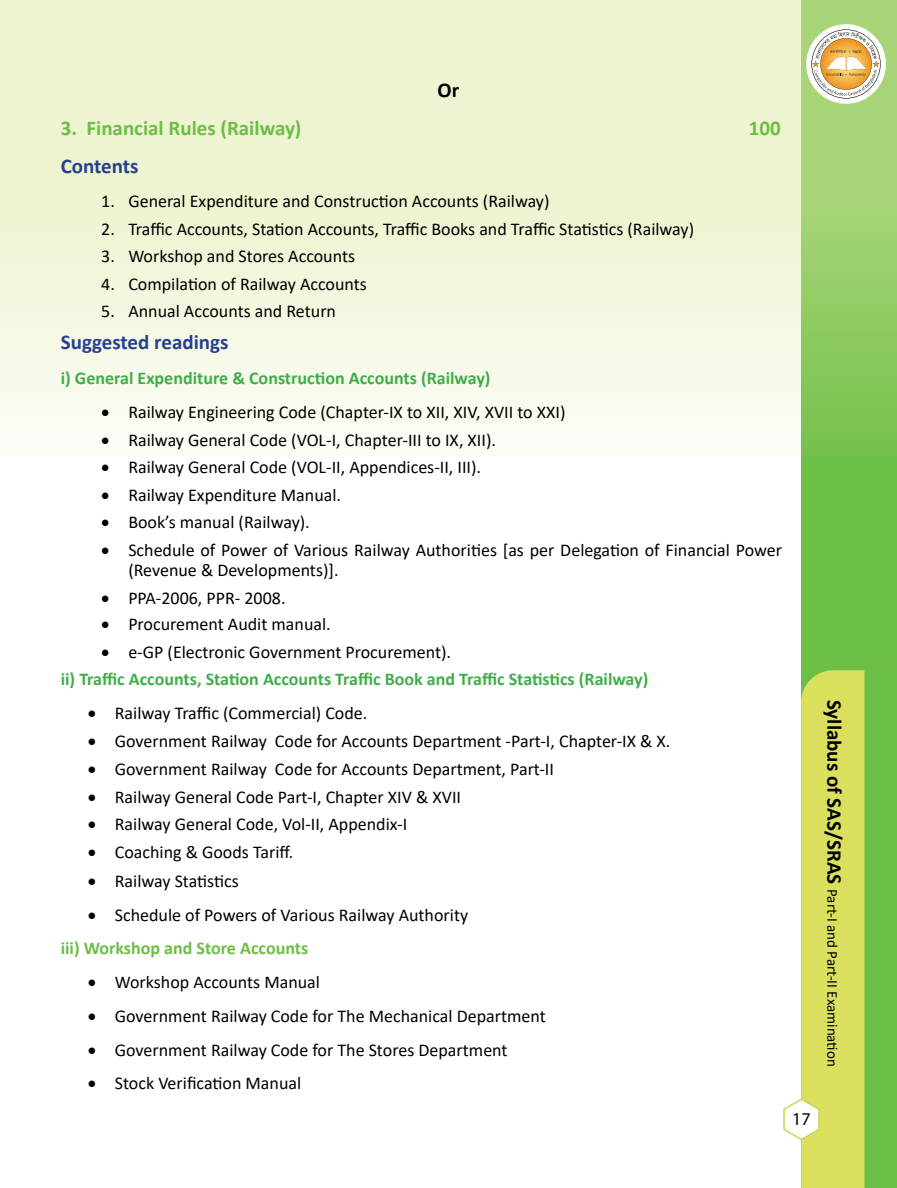
<style>
.page{position:relative;width:897px;height:1188px;background:#fff}
.page>*{position:absolute;margin:0;border:0;box-sizing:border-box;transform-origin:0 0}
.t1{font:700 21px "Calibri";color:#6cbe45}
.t2{font:700 21px "Calibri";color:#25408f}
.t3{font:700 21px "Calibri";color:#000}
.t4{font:18px/20.7px "Calibri";color:#000}
.t5{font:700 18px/27.5px "Calibri";color:#41ad49}
.t6{font:18px "Myriad Pro";color:#000}
.t7{font:15px "Calibri";color:#000}
.s1{color:#000}
.s2{font-weight:400;color:#000}
.s3{font-weight:700;color:#6cbe45}
.s4{font-weight:700;font-size:21px}
</style>
<div class="page">
<div style="left:801px;top:0;width:95px;height:1188px;background:#6cbe45"></div>
<svg style="left:1px;top:0;width:895px;height:445px;background:#e9f2d0"></svg>
<svg style="left:783px;top:670px;width:81px;height:518px"></svg>
<div style="left:806px;top:24px;width:79px;height:80px;background:#fff;border-radius:50%"></div>
<svg style="left:811px;top:30px;width:69px;height:68px"></svg>
<p class="t3" style="left:437px;top:75px;width:23px">Or</p>
<p class="t1" style="left:61px;top:114px;width:242px">3. Financial Rules (Railway)</p>
<p class="t1" style="left:748px;top:114px;width:33px">100</p>
<p class="t2" style="left:61px;top:151px;width:79px">Contents</p>
<p class="t4" style="left:101px;top:191px;width:449px">1. General Expenditure and Construction Accounts (Railway)</p>
<p class="t4" style="left:101px;top:218px;width:594px">2. Traffic Accounts, Station Accounts, Traffic Books and Traffic Statistics (Railway)</p>
<p class="t4" style="left:101px;top:245px;width:255px">3. Workshop and Stores Accounts</p>
<p class="t4" style="left:101px;top:273px;width:267px">4. Compilation of Railway Accounts</p>
<p class="t4" style="left:101px;top:300px;width:236px">5. Annual Accounts and Return</p>
<p class="t2" style="left:61px;top:327px;width:169px">Suggested readings</p>
<p class="t5" style="left:61px;top:364px;width:431px">i) General Expenditure &amp; Construction Accounts (Railway)</p>
<p class="t4" style="left:101px;top:402px;width:465px">• Railway Engineering Code (Chapter-IX to XII, XIV, XVII to XXI)</p>
<p class="t4" style="left:101px;top:429px;width:396px">• Railway General Code (VOL-I, Chapter-III to IX, XII).</p>
<p class="t4" style="left:101px;top:456px;width:381px">• Railway General Code (VOL-II, Appendices-II, III).</p>
<p class="t4" style="left:101px;top:484px;width:241px">• Railway Expenditure Manual.</p>
<p class="t4" style="left:101px;top:511px;width:210px">• Book’s manual (Railway).</p>
<p class="t4" style="left:128px;top:539px;width:655px;text-indent:-27px">• Schedule of Power of Various Railway Authorities [as per Delegation of Financial Power (Revenue &amp; Developments)].</p>
<p class="t4" style="left:101px;top:587px;width:186px">• PPA-2006, PPR- 2008.</p>
<p class="t4" style="left:101px;top:614px;width:231px">• Procurement Audit manual.</p>
<p class="t5" style="left:61px;top:638px;width:589px;text-indent:40px"><span class="s1">•</span> <span class="s2">e-GP (Electronic Government Procurement).<br></span>ii) Traffic Accounts, Station Accounts Traffic Book and Traffic Statistics (Railway)</p>
<p class="t4" style="left:88px;top:703px;width:281px">• Railway Traffic (Commercial) Code.</p>
<p class="t4" style="left:88px;top:730px;width:584px">• Government Railway Code for Accounts Department -Part-I, Chapter-IX &amp; X.</p>
<p class="t4" style="left:88px;top:758px;width:467px">• Government Railway Code for Accounts Department, Part-II</p>
<p class="t4" style="left:88px;top:786px;width:375px">• Railway General Code Part-I, Chapter XIV &amp; XVII</p>
<p class="t4" style="left:88px;top:813px;width:321px">• Railway General Code, Vol-II, Appendix-I</p>
<p class="t4" style="left:88px;top:842px;width:207px">• Coaching &amp; Goods Tariff.</p>
<p class="t4" style="left:88px;top:870px;width:152px">• Railway Statistics</p>
<p class="t4" style="left:61px;top:897px;width:409px;line-height:33.8px;text-indent:27px">• Schedule of Powers of Various Railway Authority <span class="s3">iii) Workshop and Store Accounts</span></p>
<p class="t4" style="left:88px;top:971px;width:234px">• Workshop Accounts Manual</p>
<p class="t4" style="left:88px;top:1005px;width:459px">• Government Railway Code for The Mechanical Department</p>
<p class="t4" style="left:88px;top:1039px;width:421px">• Government Railway Code for The Stores Department</p>
<p class="t4" style="left:88px;top:1073px;width:215px">• Stock Verification Manual</p>
<p class="t6" style="left:792px;top:1108px;width:20px">17</p>
<p class="t7" style="left:842px;top:700px;width:368px;rotate:90deg"><span class="s4">Syllabus of SAS/SRAS</span> Part-I and Part-II Examination</p>
</div>
